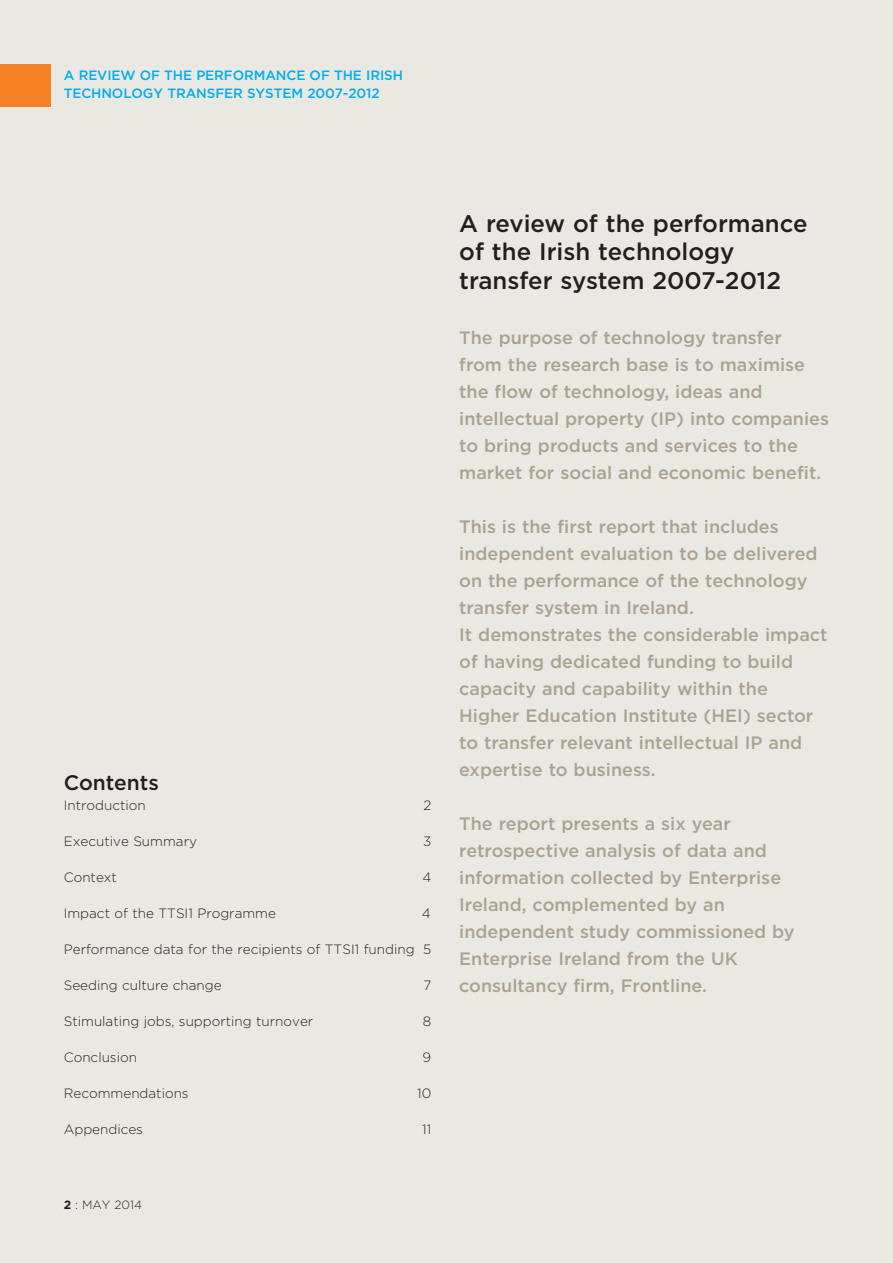
<style>
.page{position:relative;width:893px;height:1263px;background:#eae8e2}
.page>*{position:absolute;margin:0;border:0;box-sizing:border-box;transform-origin:0 0}
.t1{font:500 24px/28.5px "Gotham";color:#231f20}
.t2{font:500 21px "Gotham";color:#231f20}
.t3{font:500 18px/27px "Gotham";color:#aba392}
.t4{font:300 13.5px "Gotham";color:#231f20}
.t5{font:500 13.5px/18px "Gotham";letter-spacing:-.005em;color:#00aeef}
.t6{font:300 12px "Gotham";color:#231f20}
.s1{font-weight:700}
</style>
<div class="page">
<div style="left:0;top:64px;width:51px;height:42px;background:#f58025"></div>
<p class="t5" style="left:64px;top:67px;width:341px">A REVIEW OF THE PERFORMANCE OF THE IRISH<br>TECHNOLOGY TRANSFER SYSTEM 2007-2012</p>
<p class="t2" style="left:64px;top:775px;width:97px">Contents</p>
<p class="t4" style="left:64px;top:800px;width:83px">Introduction</p>
<p class="t4" style="left:423px;top:800px;width:9px">2</p>
<p class="t4" style="left:64px;top:836px;width:135px">Executive Summary</p>
<p class="t4" style="left:423px;top:836px;width:10px">3</p>
<p class="t4" style="left:64px;top:872px;width:55px">Context</p>
<p class="t4" style="left:422px;top:872px;width:10px">4</p>
<p class="t4" style="left:64px;top:908px;width:214px">Impact of the TTSI1 Programme</p>
<p class="t4" style="left:422px;top:908px;width:10px">4</p>
<p class="t4" style="left:64px;top:944px;width:369px">Performance data for the recipients of TTSI1 funding 5</p>
<p class="t4" style="left:64px;top:980px;width:159px">Seeding culture change</p>
<p class="t4" style="left:423px;top:980px;width:9px">7</p>
<p class="t4" style="left:64px;top:1016px;width:251px">Stimulating jobs, supporting turnover</p>
<p class="t4" style="left:423px;top:1016px;width:10px">8</p>
<p class="t4" style="left:64px;top:1052px;width:75px">Conclusion</p>
<p class="t4" style="left:423px;top:1052px;width:10px">9</p>
<p class="t4" style="left:64px;top:1088px;width:126px">Recommendations</p>
<p class="t4" style="left:417px;top:1088px;width:16px">10</p>
<p class="t4" style="left:64px;top:1124px;width:81px">Appendices</p>
<p class="t4" style="left:422px;top:1124px;width:11px">11</p>
<p class="t6" style="left:64px;top:1200px;width:80px"><span class="s1">2</span> : MAY 2014</p>
<h1 class="t1" style="left:459px;top:211px;width:350px">A review of the performance of the Irish technology transfer system 2007-2012</h1>
<p class="t3" style="left:459px;top:325px;width:371px">The purpose of technology transfer<br>from the research base is to maximise the flow of technology, ideas and intellectual property (IP) into companies to bring products and services to the market for social and economic benefit.</p>
<p class="t3" style="left:459px;top:514px;width:370px">This is the first report that includes independent evaluation to be delivered on the performance of the technology transfer system in Ireland.<br>It demonstrates the considerable impact of having dedicated funding to build capacity and capability within the Higher Education Institute (HEI) sector to transfer relevant intellectual IP and expertise to business.</p>
<p class="t3" style="left:459px;top:811px;width:337px">The report presents a six year retrospective analysis of data and information collected by Enterprise<br>Ireland, complemented by an independent study commissioned by<br>Enterprise Ireland from the UK consultancy firm, Frontline.</p>
</div>
